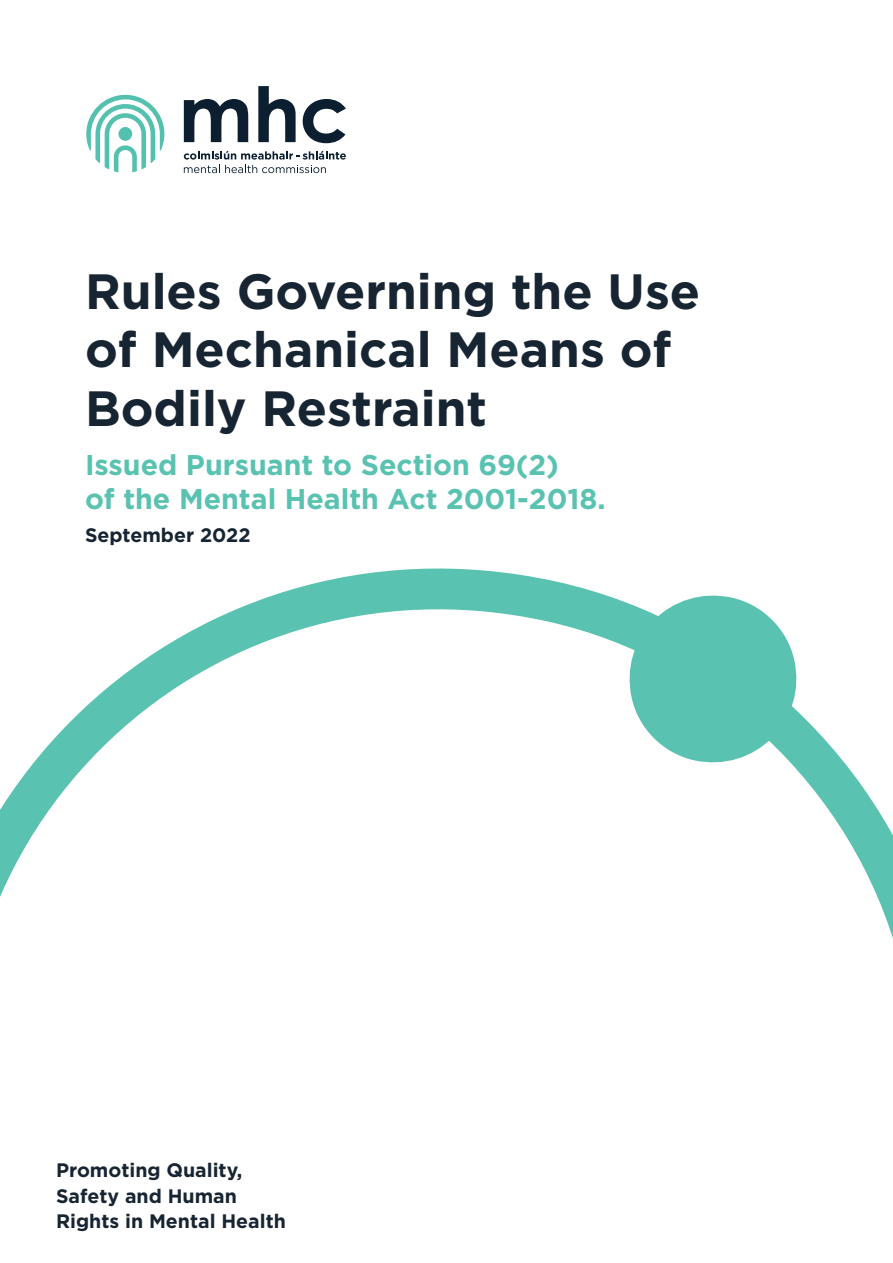
<style>
.page{position:relative;width:893px;height:1263px;background:#fff}
.page>*{position:absolute;margin:0;border:0;box-sizing:border-box;transform-origin:0 0}
.t1{font:700 49.5px/58.5px "Gotham";color:#172432}
.t2{font:700 28.5px/34.5px "Gotham";color:#59c2b0}
.t3{font:700 19.5px/25.5px "Gotham";color:#172432}
</style>
<div class="page">
<svg style="left:184px;top:99px;width:64px;height:43px"></svg>
<svg style="left:258px;top:86px;width:38px;height:56px"></svg>
<svg style="left:303px;top:99px;width:43px;height:44px"></svg>
<svg style="left:86px;top:95px;width:78px;height:77px"></svg>
<svg style="left:184px;top:151px;width:162px;height:22px"></svg>
<svg style="left:0;top:568px;width:893px;height:371px"></svg>
<svg style="left:618px;top:584px;width:190px;height:190px"></svg>
<h1 class="t1" style="left:85px;top:262px;width:617px">Rules Governing the Use of Mechanical Means of<br>Bodily Restraint</h1>
<h2 class="t2" style="left:85px;top:447px;width:522px">Issued Pursuant to Section 69(2)<br>of the Mental Health Act 2001-2018.</h2>
<h3 class="t3" style="left:85px;top:522px;width:167px">September 2022</h3>
<p class="t3" style="left:56px;top:1157px;width:231px">Promoting Quality,<br>Safety and Human<br>Rights in Mental Health</p>
</div>
